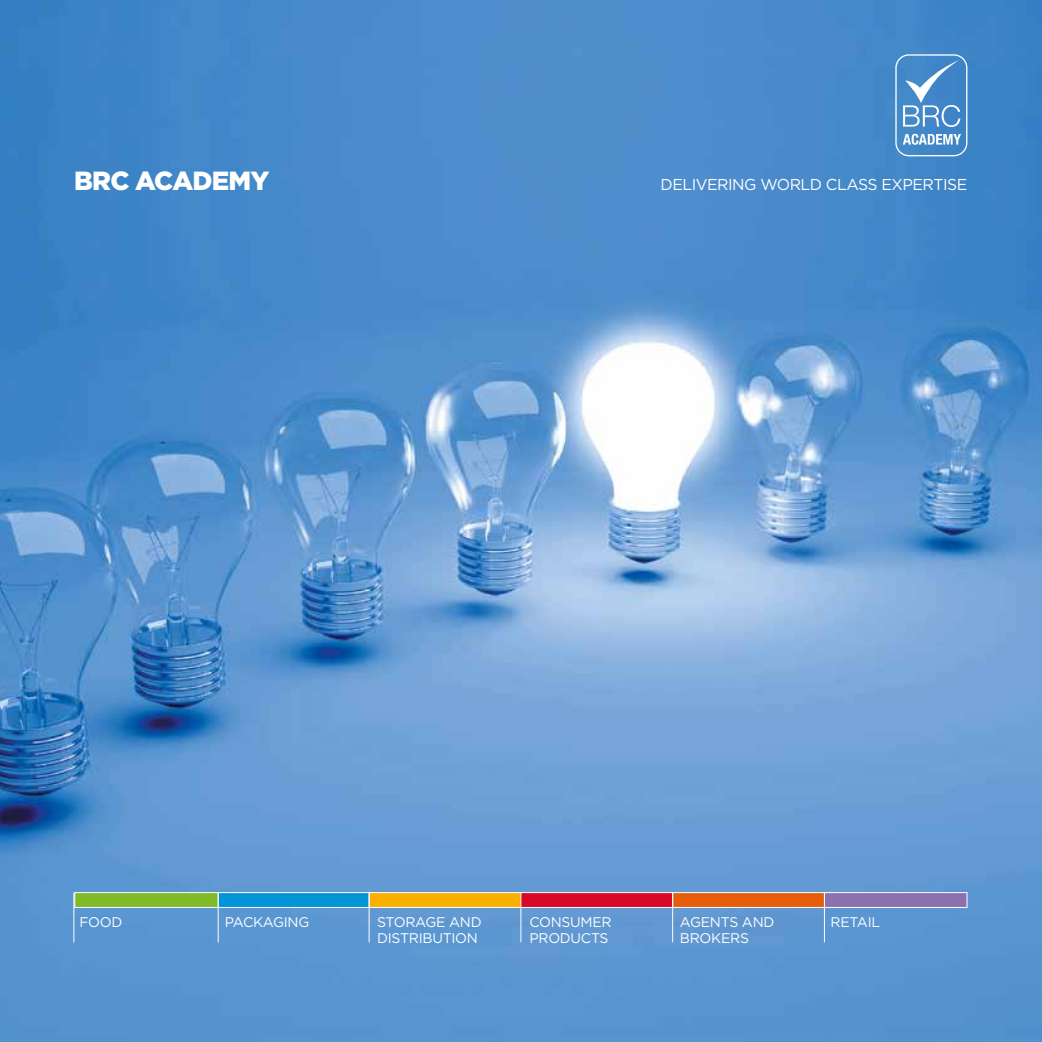
<style>
.page{position:relative;width:1042px;height:1042px;background:#fff}
.page>*{position:absolute;margin:0;border:0;box-sizing:border-box;transform-origin:0 0}
.t1{font:900 26.25px "Gotham HTF";letter-spacing:-.03em;color:#fff}
.t2{font:15.75px "Gotham HTF";letter-spacing:-.03em;color:#fff}
.t3{font:14px "Gotham HTF";letter-spacing:-.02em;color:#fff}
</style>
<div class="page">
<img style="left:0;top:0;width:1042px;height:1042px">
<div style="left:895px;top:54px;width:72px;height:102px;border:1px solid #fff;border-radius:13px"></div>
<svg style="left:903px;top:60px;width:57px;height:67px;background:#639cd1"></svg>
<svg style="left:903px;top:134px;width:58px;height:11px"></svg>
<hr style="left:520px;top:892px;width:1px;height:50px;background:#fff">
<div style="left:74px;top:892px;width:145px;height:16px;background:#80ba27;border:1px solid #fff"></div>
<div style="left:218px;top:892px;width:153px;height:16px;background:#0095d6;border:1px solid #fff"></div>
<div style="left:369px;top:892px;width:154px;height:16px;background:#f9b000;border:1px solid #fff"></div>
<div style="left:520px;top:892px;width:153px;height:16px;background:#d70926;border:1px solid #fff"></div>
<div style="left:672px;top:892px;width:155px;height:16px;background:#e65e09;border:1px solid #fff"></div>
<div style="left:824px;top:892px;width:143px;height:16px;background:#8d70b0;border:1px solid #fff"></div>
<hr style="left:73px;top:892px;width:1px;height:50px;background:#fff">
<hr style="left:672px;top:892px;width:1px;height:50px;background:#fff">
<hr style="left:824px;top:892px;width:1px;height:50px;background:#fff">
<hr style="left:369px;top:892px;width:1px;height:50px;background:#fff">
<hr style="left:218px;top:892px;width:1px;height:50px;background:#fff">
<h1 class="t1" style="left:74px;top:166px;width:197px">BRC ACADEMY</h1>
<p class="t2" style="left:660px;top:176px;width:308px">DELIVERING WORLD CLASS EXPERTISE</p>
<p class="t3" style="left:80px;top:914px;width:44px">FOOD</p>
<p class="t3" style="left:225px;top:914px;width:86px">PACKAGING</p>
<p class="t3" style="left:377px;top:914px;width:106px">STORAGE AND</p>
<p class="t3" style="left:529px;top:914px;width:84px">CONSUMER</p>
<p class="t3" style="left:680px;top:914px;width:96px">AGENTS AND</p>
<p class="t3" style="left:830px;top:914px;width:51px">RETAIL</p>
<p class="t3" style="left:377px;top:930px;width:102px">DISTRIBUTION</p>
<p class="t3" style="left:529px;top:930px;width:81px">PRODUCTS</p>
<p class="t3" style="left:680px;top:930px;width:70px">BROKERS</p>
</div>
